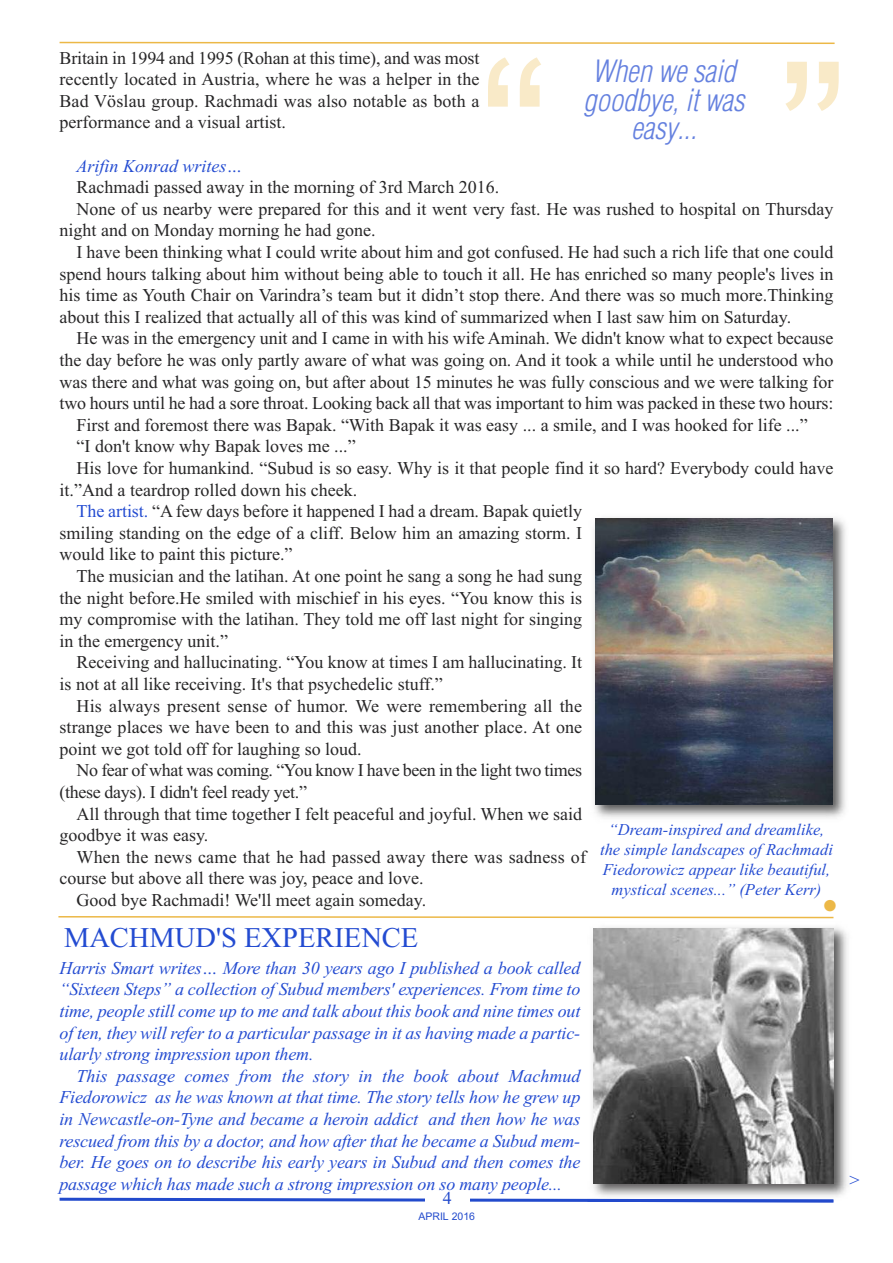
<style>
.page{position:relative;width:893px;height:1263px;background:#fff}
.page>*{position:absolute;margin:0;border:0;box-sizing:border-box;transform-origin:0 0}
.t1{font:210px "Arial";color:#f9eac8}
.t2{font:italic 46.5px "Times New Roman";color:#ecb847}
.t3{font:italic 300 condensed 30px/28.5px "Helvetica";color:#6581df;text-align:center}
.t4{font:28.5px "Times New Roman";color:#234bd1}
.t5{font:18px/21.6px "Times New Roman";color:#272627;text-align:justify}
.t6{font:italic 18px/21.6px "Times New Roman";letter-spacing:-.01em;color:#234bd1;text-align:justify}
.t7{font:18px "Times New Roman";letter-spacing:-.02em;color:#272627}
.t8{font:18px "Times New Roman";color:#224acc}
.t9{font:italic 16.5px/19.8px "Times New Roman";color:#234bd1;text-align:center}
.t10{font:10.5px "Arial";color:#224acc}
.s1{color:#234bd1}
</style>
<div class="page">
<svg style="left:59px;top:1197px;width:775px;height:6px"></svg>
<svg style="left:59px;top:41px;width:776px;height:3px"></svg>
<div style="left:425px;top:1192px;width:44px;height:16px;background:#fff"></div>
<svg style="left:58px;top:916px;width:776px;height:3px"></svg>
<img style="left:587px;top:1202px;width:236px;height:1px">
<img style="left:587px;top:927px;width:261px;height:275px">
<img style="left:587px;top:1199px;width:246px;height:3px">
<img style="left:594px;top:928px;width:239px;height:255px">
<img style="left:594px;top:517px;width:252px;height:301px">
<img style="left:596px;top:519px;width:236px;height:285px">
<p class="t5" style="left:60px;top:46px;width:421px">Britain in 1994 and 1995 (Rohan at this time), and was most recently located in Austria, where he was a helper in the Bad Vöslau group. Rachmadi was also notable as both a performance and a visual artist.</p>
<p class="t6" style="left:77px;top:155px;width:168px">Arifin Konrad writes…</p>
<p class="t5" style="left:77px;top:176px;width:424px">Rachmadi passed away in the morning of 3rd March 2016.</p>
<p class="t5" style="left:77px;top:198px;width:758px">None of us nearby were prepared for this and it went very fast. He was rushed to hospital on Thursday</p>
<p class="t5" style="left:60px;top:219px;width:317px">night and on Monday morning he had gone.</p>
<p class="t5" style="left:77px;top:241px;width:758px">I have been thinking what I could write about him and got confused. He had such a rich life that one could</p>
<p class="t5" style="left:60px;top:262px;width:775px">spend hours talking about him without being able to touch it all. He has enriched so many people's lives in</p>
<p class="t5" style="left:60px;top:284px;width:775px">his time as Youth Chair on Varindra’s team but it didn’t stop there. And there was so much more.Thinking</p>
<p class="t5" style="left:60px;top:306px;width:733px">about this I realized that actually all of this was kind of summarized when I last saw him on Saturday.</p>
<p class="t5" style="left:77px;top:327px;width:758px">He was in the emergency unit and I came in with his wife Aminah. We didn't know what to expect because</p>
<p class="t5" style="left:60px;top:349px;width:775px">the day before he was only partly aware of what was going on. And it took a while until he understood who</p>
<p class="t5" style="left:60px;top:370px;width:775px">was there and what was going on, but after about 15 minutes he was fully conscious and we were talking for</p>
<p class="t5" style="left:60px;top:392px;width:775px">two hours until he had a sore throat. Looking back all that was important to him was packed in these two hours:</p>
<p class="t5" style="left:77px;top:414px;width:733px">First and foremost there was Bapak. “With Bapak it was easy ... a smile, and I was hooked for life ...”</p>
<p class="t5" style="left:77px;top:435px;width:281px">“I don't know why Bapak loves me ...”</p>
<p class="t5" style="left:77px;top:457px;width:758px">His love for humankind. “Subud is so easy. Why is it that people find it so hard? Everybody could have</p>
<p class="t5" style="left:60px;top:478px;width:299px">it.”And a teardrop rolled down his cheek.</p>
<p class="t5" style="left:77px;top:500px;width:507px"><span class="s1">The artist.</span> “A few days before it happened I had a dream. Bapak quietly</p>
<p class="t5" style="left:60px;top:522px;width:524px">smiling standing on the edge of a cliff. Below him an amazing storm. I</p>
<p class="t5" style="left:60px;top:543px;width:234px">would like to paint this picture.”</p>
<p class="t5" style="left:77px;top:565px;width:507px">The musician and the latihan. At one point he sang a song he had sung</p>
<p class="t5" style="left:60px;top:586px;width:524px">the night before.He smiled with mischief in his eyes. “You know this is</p>
<p class="t5" style="left:60px;top:608px;width:524px">my compromise with the latihan. They told me off last night for singing</p>
<p class="t5" style="left:60px;top:630px;width:170px">in the emergency unit.”</p>
<p class="t5" style="left:77px;top:651px;width:507px">Receiving and hallucinating. “You know at times I am hallucinating. It</p>
<p class="t5" style="left:60px;top:673px;width:385px">is not at all like receiving. It's that psychedelic stuff.”</p>
<p class="t5" style="left:77px;top:694px;width:507px">His always present sense of humor. We were remembering all the</p>
<p class="t5" style="left:60px;top:716px;width:524px">strange places we have been to and this was just another place. At one</p>
<p class="t5" style="left:60px;top:738px;width:304px">point we got told off for laughing so loud.</p>
<p class="t7" style="left:77px;top:760px;width:507px">No fear of what was coming. “You know I have been in the light two times</p>
<p class="t7" style="left:60px;top:781px;width:249px">(these days). I didn't feel ready yet.”</p>
<p class="t5" style="left:77px;top:802px;width:507px">All through that time together I felt peaceful and joyful. When we said</p>
<p class="t5" style="left:60px;top:824px;width:150px">goodbye it was easy.</p>
<p class="t5" style="left:77px;top:846px;width:511px">When the news came that he had passed away there was sadness of</p>
<p class="t5" style="left:60px;top:867px;width:366px">course but above all there was joy, peace and love.</p>
<p class="t5" style="left:77px;top:889px;width:351px">Good bye Rachmadi! We'll meet again someday.</p>
<h3 class="t4" style="left:64px;top:920px;width:356px">MACHMUD'S EXPERIENCE</h3>
<p class="t6" style="left:60px;top:957px;width:522px">Harris Smart writes… More than 30 years ago I published a book called “Sixteen Steps” a collection of Subud members' experiences. From time to time, people still come up to me and talk about this book and nine times out of ten, they will refer to a particular passage in it as having made a partic&shy;ularly strong impression upon them.</p>
<p class="t6" style="left:59px;top:1065px;width:522px;text-indent:17px">This passage comes from the story in the book about Machmud Fiedorowicz as he was known at that time. The story tells how he grew up in Newcastle-on-Tyne and became a heroin addict and then how he was rescued from this by a doctor, and how after that he became a Subud mem&shy;ber. He goes on to describe his early years in Subud and then comes the passage which has made such a strong impression on so many people...</p>
<p class="t10" style="left:418px;top:1210px;width:58px">APRIL 2016</p>
<h1 class="t1" style="left:479px;top:17px;width:370px">“ ”</h1>
<h3 class="t3" style="left:583px;top:57px;width:170px">When we said goodbye, it was easy...</h3>
<p class="t9" style="left:600px;top:819px;width:234px">“Dream-inspired and dreamlike, the simple landscapes of Rachmadi Fiedorowicz appear like beautiful, mystical scenes...” (Peter Kerr)</p>
<h2 class="t2" style="left:822px;top:878px;width:18px">•</h2>
<p class="t8" style="left:443px;top:1188px;width:10px">4</p>
<p class="t6" style="left:850px;top:1169px;width:14px">&gt;</p>
</div>
